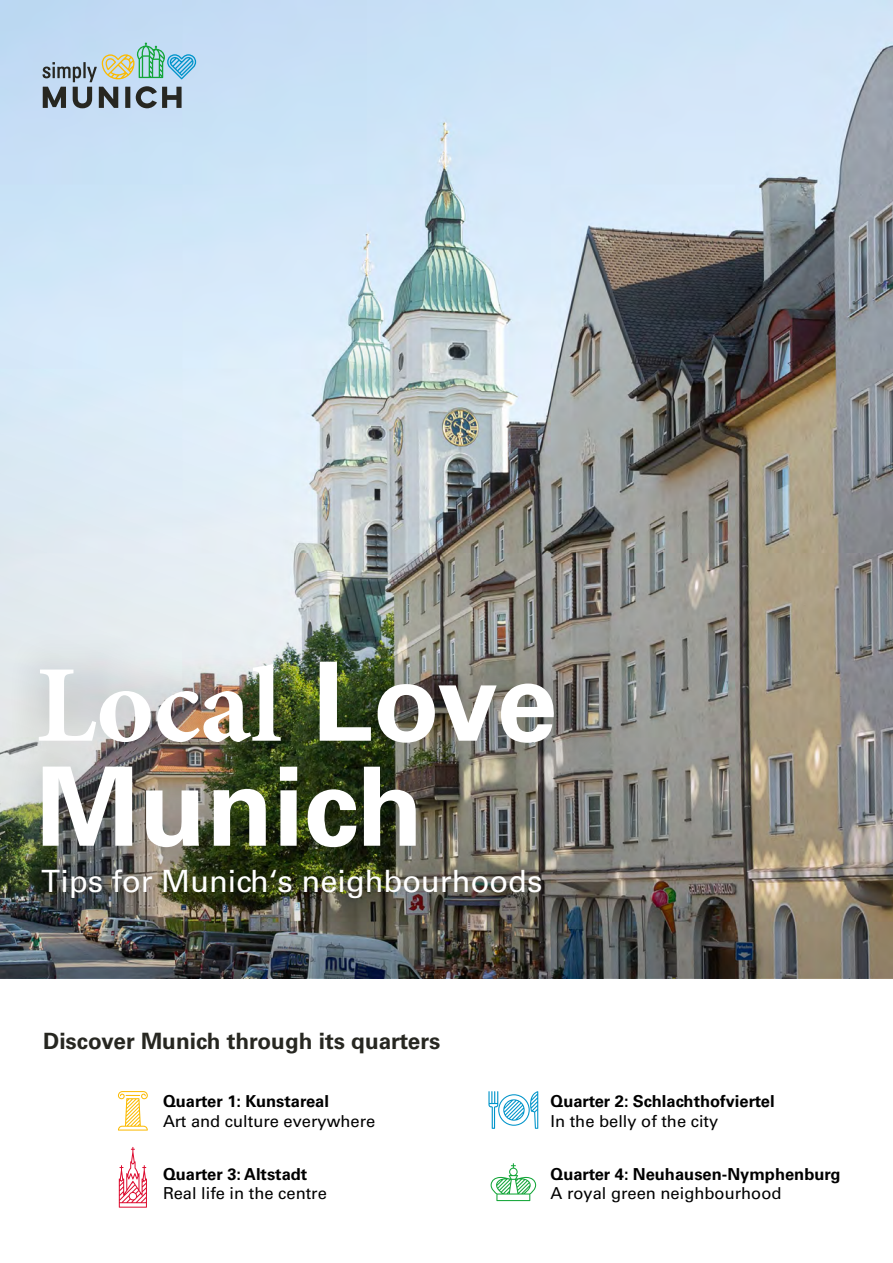
<style>
.page{position:relative;width:893px;height:1263px;background:#fff}
.page>*{position:absolute;margin:0;border:0;box-sizing:border-box;transform-origin:0 0}
.t1{font:700 109.5px "Minion Pro";color:#fff}
.t2{font:700 109.5px "Univers";color:#fff}
.t3{font:30.75px "Univers";color:#fff}
.t4{font:700 22.5px "Univers";color:#272721}
.t5{font:700 16.5px "Univers";color:#000}
.t6{font:16.5px "Univers";color:#000}
.s1{font-family:"Univers"}
</style>
<div class="page">
<img style="left:0;top:0;width:893px;height:108px">
<img style="left:0;top:108px;width:893px;height:870px">
<svg style="left:118px;top:1091px;width:30px;height:39px"></svg>
<svg style="left:490px;top:1163px;width:47px;height:38px"></svg>
<svg style="left:488px;top:1091px;width:50px;height:38px"></svg>
<svg style="left:119px;top:1147px;width:28px;height:61px"></svg>
<svg style="left:42px;top:43px;width:154px;height:65px;background:#9eb7c0"></svg>
<div style="left:5px;top:625px;width:619px;height:259px;background:#000;opacity:.2"></div>
<div style="left:14px;top:838px;width:558px;height:92px;background:#000;opacity:.45"></div>
<h1 class="t1" style="left:36px;top:628px;width:523px">Local <span class="s1">Love</span></h1>
<h1 class="t2" style="left:36px;top:743px;width:389px">Munich</h1>
<h2 class="t3" style="left:41px;top:863px;width:503px">Tips for Munich‘s neighbourhoods</h2>
<h3 class="t4" style="left:43px;top:1027px;width:399px">Discover Munich through its quarters</h3>
<p class="t5" style="left:163px;top:1091px;width:168px">Quarter 1: Kunstareal</p>
<p class="t6" style="left:163px;top:1111px;width:214px">Art and culture everywhere</p>
<p class="t5" style="left:163px;top:1164px;width:146px">Quarter 3: Altstadt</p>
<p class="t6" style="left:163px;top:1183px;width:165px">Real life in the centre</p>
<p class="t5" style="left:550px;top:1091px;width:226px">Quarter 2: Schlachthofviertel</p>
<p class="t6" style="left:550px;top:1111px;width:169px">In the belly of the city</p>
<p class="t5" style="left:550px;top:1164px;width:292px">Quarter 4: Neuhausen-Nymphenburg</p>
<p class="t6" style="left:550px;top:1183px;width:233px">A royal green neighbourhood</p>
</div>
